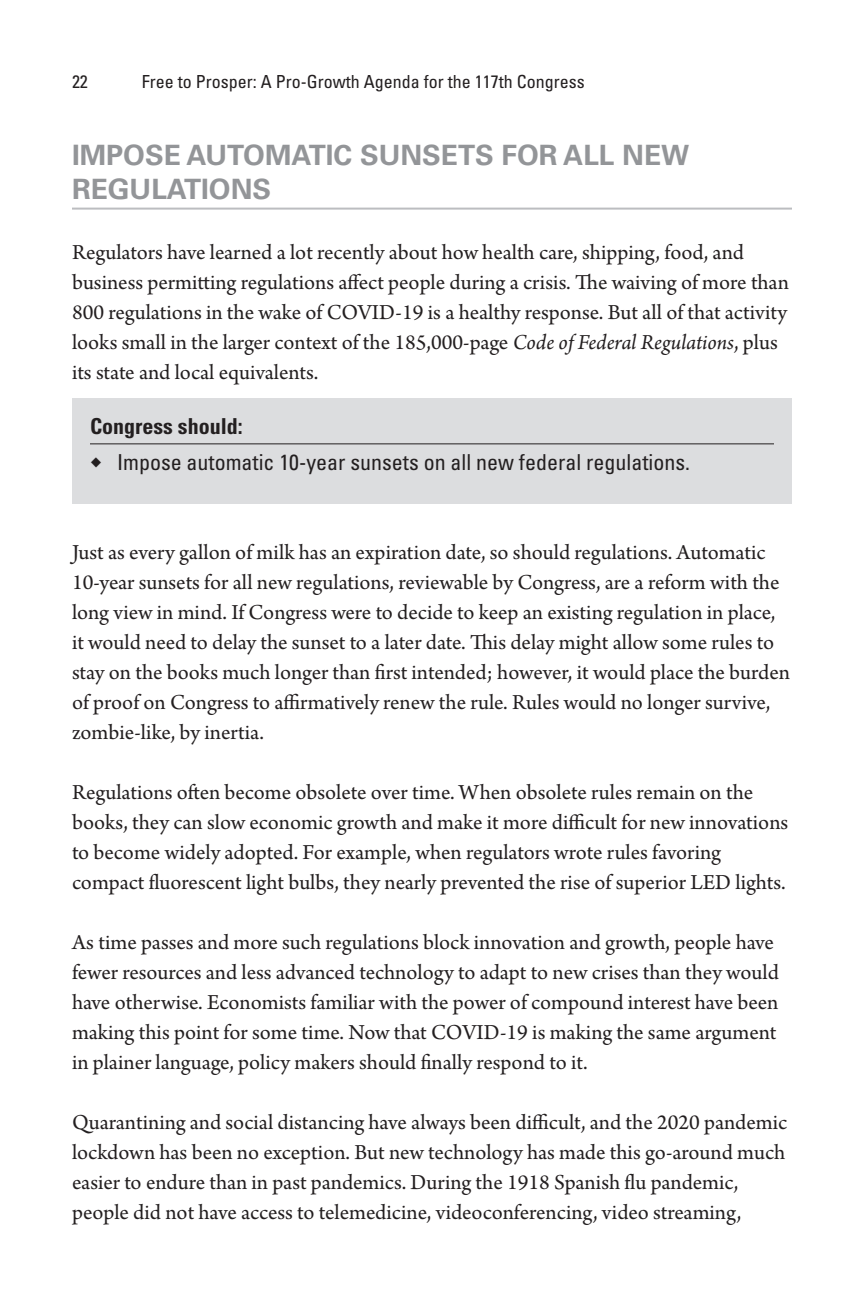
<style>
.page{position:relative;width:864px;height:1296px;background:#fff}
.page>*{position:absolute;margin:0;border:0;box-sizing:border-box;transform-origin:0 0}
.Heading_1{font:700 28px/33.6px "Univers";color:#939598}
.Body_Text{font:22.4px/30px "Arno Pro";color:#231f20}
.t1{font:condensed 22px "Univers";color:#231f20}
.Box_Title{font:700 condensed 22px "Univers";color:#231f20}
.t2{font:condensed 18px "Univers";color:#231f20}
.s1{font-style:italic}
.s2{font-family:"Arno Pro";font-stretch:normal;font-size:32px}
</style>
<div class="page">
<hr style="left:72px;top:208px;width:720px;height:2px;background:#bcbdc0">
<div style="left:72px;top:399px;width:720px;height:105px;background:#dcdddf"></div>
<hr style="left:90px;top:443px;width:684px;height:1px;background:#231f20">
<p class="t2" style="left:72px;top:70px;width:17px">22</p>
<p class="t2" style="left:142px;top:70px;width:444px">Free to Prosper: A Pro-Growth Agenda for the 117th Congress</p>
<p class="Heading_1" style="left:72px;top:139px;width:619px">IMPOSE AUTOMATIC SUNSETS FOR ALL NEW<br>REGULATIONS</p>
<p class="Body_Text" style="left:72px;top:238px;width:718px">Regulators have learned a lot recently about how health care, shipping, food, and business permitting regulations affect people during a crisis. The waiving of more than 800 regulations in the wake of COVID-19 is a healthy response. But all of that activity looks small in the larger context of the 185,000-page <span class="s1">Code of Federal Regulations</span>, plus its state and local equivalents.</p>
<p class="Box_Title" style="left:90px;top:413px;width:154px">Congress should:</p>
<p class="t1" style="left:90px;top:448px;width:602px"><span class="s2">◆</span> Impose automatic 10-year sunsets on all new federal regulations.</p>
<p class="Body_Text" style="left:72px;top:538px;width:719px">Just as every gallon of milk has an expiration date, so should regulations. Automatic 10-year sunsets for all new regulations, reviewable by Congress, are a reform with the long view in mind. If Congress were to decide to keep an existing regulation in place, it would need to delay the sunset to a later date. This delay might allow some rules to stay on the books much longer than first intended; however, it would place the burden of proof on Congress to affirmatively renew the rule. Rules would no longer survive, zombie-like, by inertia.</p>
<p class="Body_Text" style="left:72px;top:778px;width:718px">Regulations often become obsolete over time. When obsolete rules remain on the books, they can slow economic growth and make it more difficult for new innovations to become widely adopted. For example, when regulators wrote rules favoring compact fluorescent light bulbs, they nearly prevented the rise of superior LED lights.</p>
<p class="Body_Text" style="left:72px;top:928px;width:708px">As time passes and more such regulations block innovation and growth, people have fewer resources and less advanced technology to adapt to new crises than they would have otherwise. Economists familiar with the power of compound interest have been making this point for some time. Now that COVID-19 is making the same argument in plainer language, policy makers should finally respond to it.</p>
<p class="Body_Text" style="left:72px;top:1108px;width:717px">Quarantining and social distancing have always been difficult, and the 2020 pandemic lockdown has been no exception. But new technology has made this go-around much easier to endure than in past pandemics. During the 1918 Spanish flu pandemic, people did not have access to telemedicine, videoconferencing, video streaming,</p>
</div>
